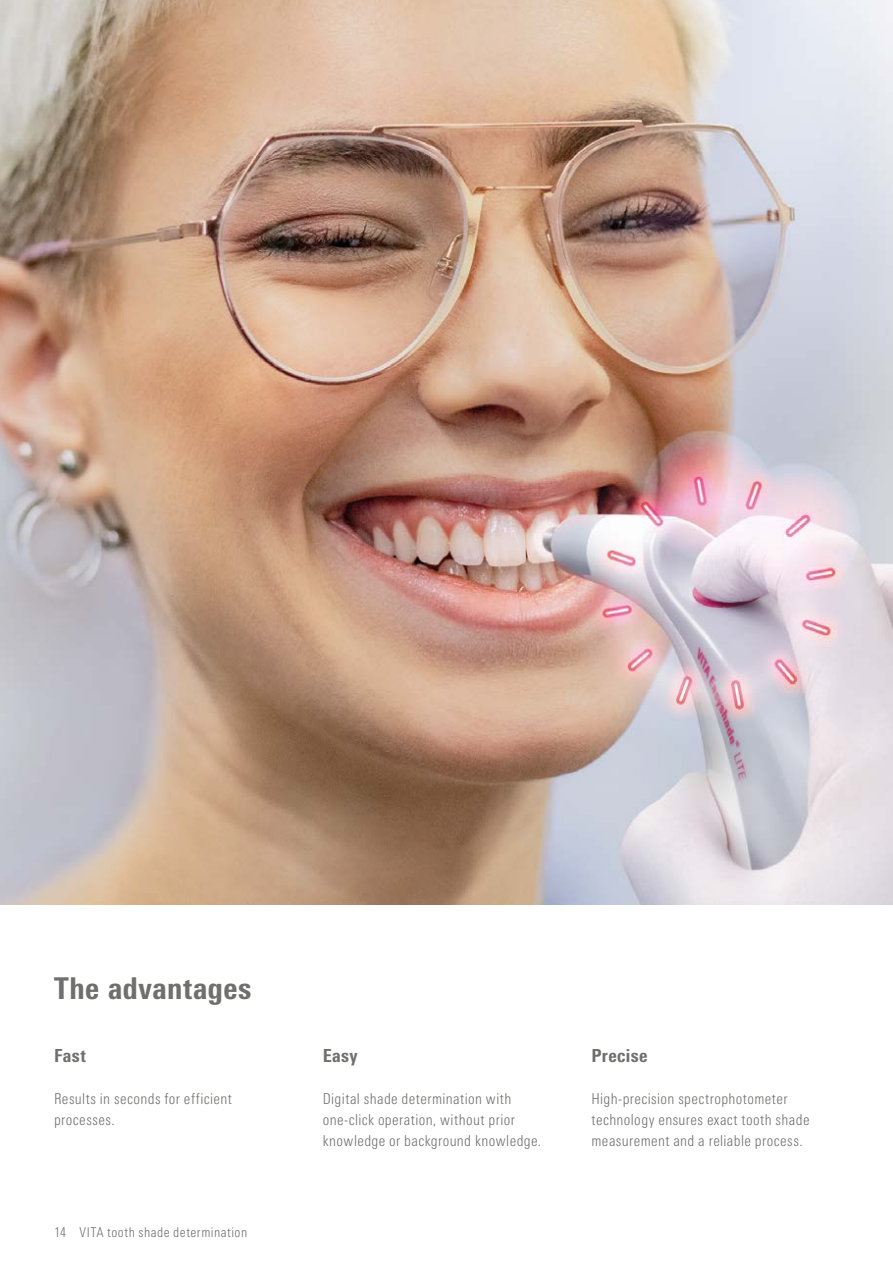
<style>
.page{position:relative;width:893px;height:1263px;background:#fff}
.page>*{position:absolute;margin:0;border:0;box-sizing:border-box;transform-origin:0 0}
.t1{font:800 condensed 30px "Univers Next Pro";letter-spacing:.015em;color:#6f6f6e}
.t2{font:800 condensed 18px "Univers Next Pro";letter-spacing:.02em;color:#6f6f6e}
.t3{font:300 condensed 15px/21px "Univers Next Pro";letter-spacing:.025em;color:#6f6f6e}
.t4{font:300 condensed 13.5px "Univers Next Pro";letter-spacing:.035em;color:#6f6f6e}
</style>
<div class="page">
<img style="left:0;top:0;width:893px;height:905px">
<h1 class="t1" style="left:54px;top:970px;width:199px">The advantages</h1>
<p class="t2" style="left:54px;top:1045px;width:33px">Fast</p>
<p class="t3" style="left:54px;top:1088px;width:180px">Results in seconds for efficient processes.</p>
<p class="t4" style="left:54px;top:1225px;width:195px">14 VITA tooth shade determination</p>
<p class="t2" style="left:323px;top:1045px;width:36px">Easy</p>
<p class="t3" style="left:323px;top:1088px;width:220px">Digital shade determination with one-click operation, without prior knowledge or background knowledge.</p>
<p class="t2" style="left:591px;top:1045px;width:57px">Precise</p>
<p class="t3" style="left:591px;top:1088px;width:220px">High-precision spectrophotometer technology ensures exact tooth shade measurement and a reliable process.</p>
</div>
